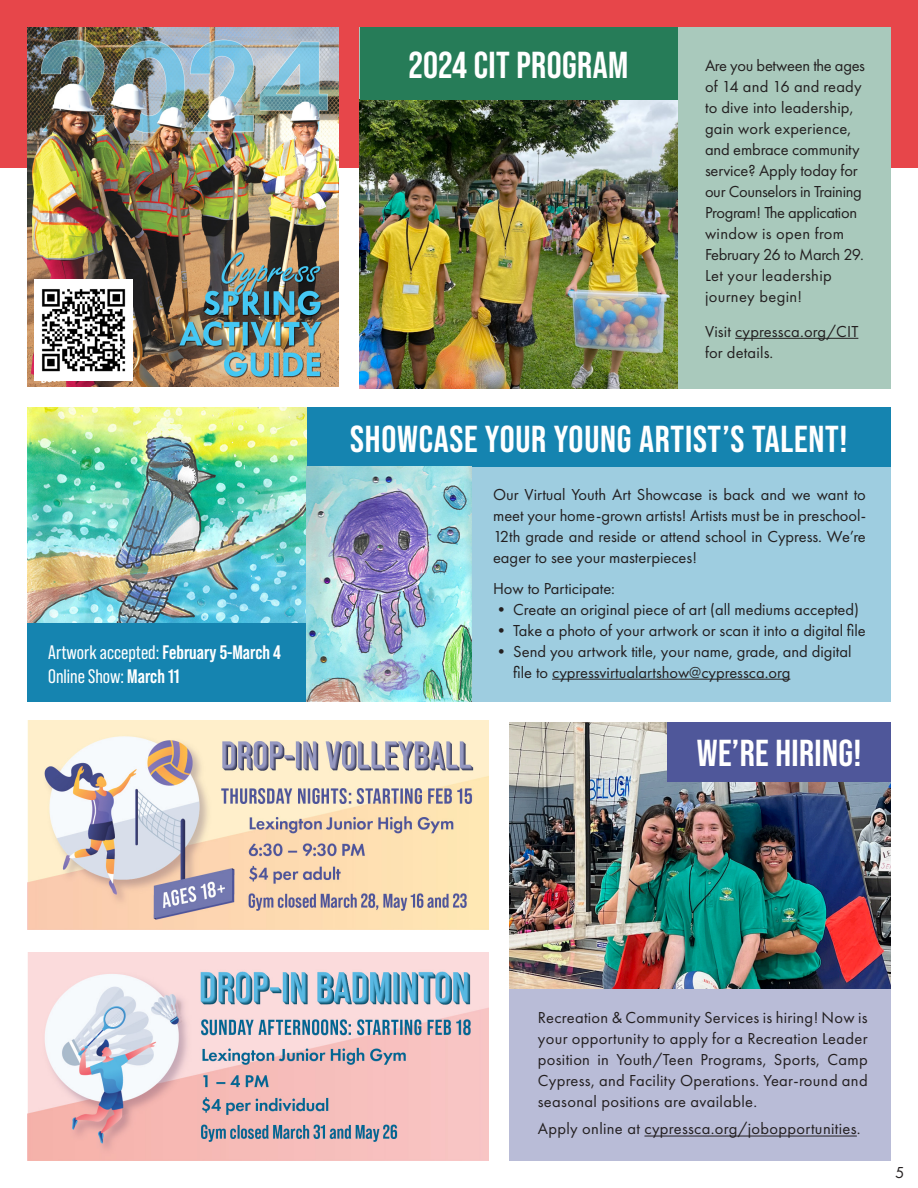
<style>
.page{position:relative;width:918px;height:1188px;background:#fff}
.page>*{position:absolute;margin:0;border:0;box-sizing:border-box;transform-origin:0 0}
.t1{font:700 37.5px "Bebas Neue Pro";letter-spacing:.015em;color:#fff}
.t2{font:19.5px "Bebas Neue Pro";color:#fff}
.t3{font:16.5px/21px "Futura PT";color:#231f20}
.t4{font:16.5px/21px "Futura PT";letter-spacing:.02em;color:#231f20}
.s1{font-weight:700}
</style>
<div class="page">
<div style="left:27px;top:407px;width:864px;height:295px;background:#9ecde0"></div>
<div style="left:0;top:0;width:918px;height:167px;background:#e7464a"></div>
<img style="left:27px;top:27px;width:312px;height:360px">
<img style="left:34px;top:280px;width:99px;height:101px">
<div style="left:359px;top:27px;width:532px;height:362px;background:#a9c9bc"></div>
<div style="left:510px;top:727px;width:381px;height:434px;background:#b9bcd7"></div>
<hr style="left:735px;top:338px;width:123px;height:1px;background:#231f20">
<hr style="left:644px;top:1136px;width:213px;height:1px;background:#231f20">
<hr style="left:552px;top:679px;width:238px;height:1px;background:#231f20">
<img style="left:359px;top:99px;width:318px;height:290px">
<img style="left:510px;top:722px;width:381px;height:266px">
<div style="left:360px;top:27px;width:317px;height:72px;background:#267c58"></div>
<div style="left:667px;top:722px;width:224px;height:59px;background:#4f579a"></div>
<div style="left:307px;top:407px;width:584px;height:60px;background:#1584b0"></div>
<img style="left:27px;top:720px;width:462px;height:209px">
<img style="left:27px;top:952px;width:462px;height:209px">
<div style="left:27px;top:623px;width:280px;height:79px;background:#1584b0"></div>
<img style="left:27px;top:407px;width:280px;height:216px">
<img style="left:307px;top:466px;width:165px;height:236px">
<p class="t2" style="left:48px;top:641px;width:234px">Artwork accepted: <span class="s1">February 5-March 4</span></p>
<p class="t2" style="left:48px;top:665px;width:133px">Online Show: <span class="s1">March 11</span></p>
<p class="t1" style="left:409px;top:44px;width:221px">2024 CIT PROGRAM</p>
<p class="t3" style="left:705px;top:55px;width:162px">Are you between the ages of 14 and 16 and ready to dive into leadership, gain work experience, and embrace community service? Apply today for our Counselors in Training<br>Program! The application window is open from<br>February 26 to March 29.</p>
<p class="t4" style="left:705px;top:265px;width:128px">Let your leadership journey begin!</p>
<p class="t3" style="left:705px;top:321px;width:155px">Visit cypressca.org/CIT for details.</p>
<p class="t1" style="left:350px;top:417px;width:499px">SHOWCASE YOUR YOUNG ARTIST’S TALENT!</p>
<p class="t3" style="left:493px;top:484px;width:374px;text-align:justify">Our Virtual Youth Art Showcase is back and we want to meet your home-grown artists! Artists must be in preschool-12th grade and reside or attend school in Cypress. We’re eager to see your masterpieces!</p>
<p class="t3" style="left:493px;top:577px;width:123px">How to Participate:</p>
<p class="t3" style="left:493px;top:598px;width:367px">• Create an original piece of art (all mediums accepted)</p>
<p class="t3" style="left:493px;top:619px;width:374px">• Take a photo of your artwork or scan it into a digital file</p>
<p class="t3" style="left:513px;top:640px;width:340px;text-indent:-20px">• Send you artwork title, your name, grade, and digital file to cypressvirtualartshow@cypressca.org</p>
<p class="t1" style="left:697px;top:732px;width:166px">WE’RE HIRING!</p>
<p class="t3" style="left:538px;top:1007px;width:331px;text-align:justify">Recreation &amp; Community Services is hiring! Now is your opportunity to apply for a Recreation Leader position in Youth/Teen Programs, Sports, Camp Cypress, and Facility Operations. Year-round and seasonal positions are available.</p>
<p class="t4" style="left:538px;top:1118px;width:324px">Apply online at cypressca.org/jobopportunities.</p>
<p class="t3" style="left:895px;top:1162px;width:11px">5</p>
</div>
